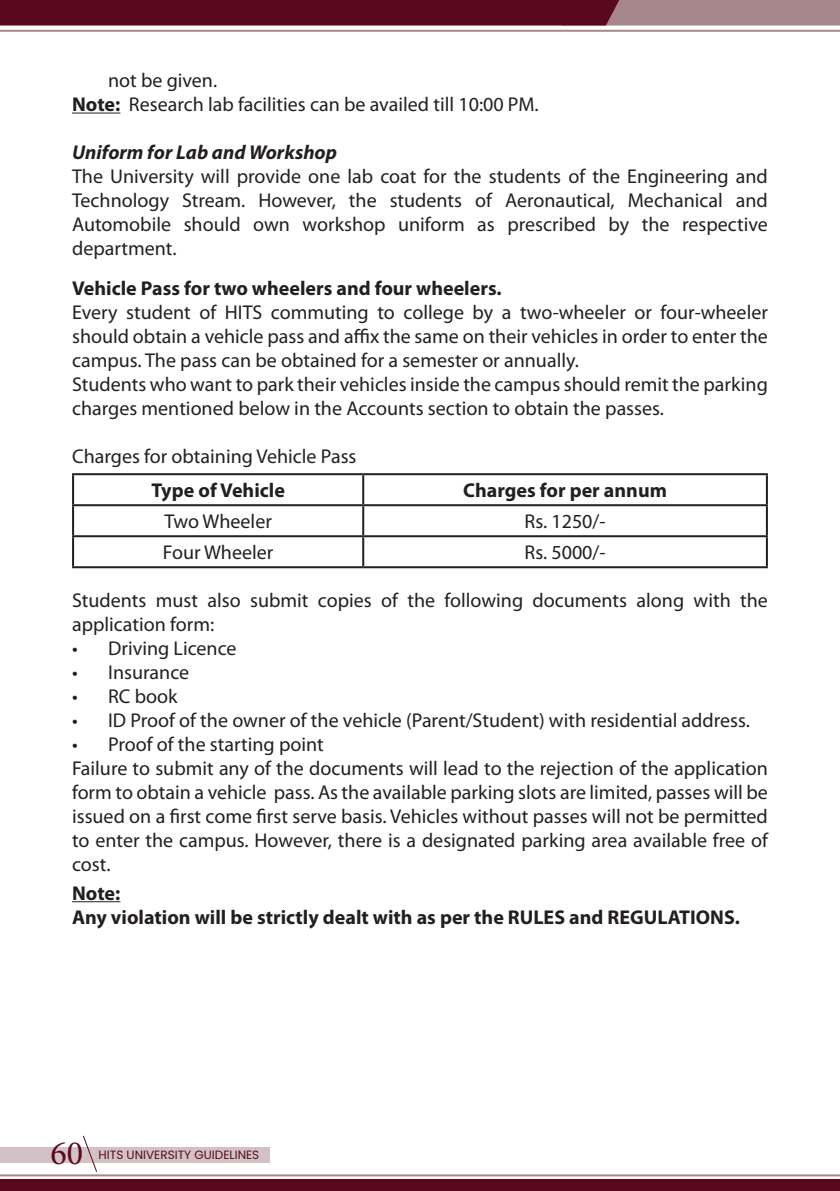
<style>
.page{position:relative;width:840px;height:1191px;background:#fff}
.page>*{position:absolute;margin:0;border:0;box-sizing:border-box;transform-origin:0 0}
.t1{font:34px "Minion Pro";color:#5a081e}
.t2{font:20px/24px "Myriad Pro";color:#231f20;text-align:justify}
.t3{font:700 20px "Myriad Pro";color:#231f20}
.t4{font:italic 700 20px "Myriad Pro";color:#231f20}
.t5{font:12px "Poppins";color:#5a081e}
.s1{font-weight:700}
</style>
<div class="page">
<div style="left:0;top:1147px;width:269px;height:15px;background:#d2c2c5"></div>
<svg style="left:0;top:0;width:839px;height:26px;background:#712d3e"></svg>
<div style="left:0;top:1179px;width:839px;height:12px;background:#5a081e"></div>
<svg style="left:82px;top:1135px;width:16px;height:37px"></svg>
<hr style="left:0;top:1174px;width:839px;height:2px;background:#a6868b">
<hr style="left:0;top:30px;width:839px;height:2px;background:#a6868b">
<hr style="left:72px;top:473px;width:291px;height:2px;background:#231f20">
<hr style="left:72px;top:475px;width:2px;height:29px;background:#231f20">
<hr style="left:363px;top:473px;width:404px;height:2px;background:#231f20">
<hr style="left:362px;top:475px;width:2px;height:29px;background:#231f20">
<hr style="left:765px;top:475px;width:2px;height:29px;background:#231f20">
<hr style="left:72px;top:504px;width:291px;height:2px;background:#231f20">
<hr style="left:72px;top:506px;width:2px;height:29px;background:#231f20">
<hr style="left:363px;top:504px;width:404px;height:2px;background:#231f20">
<hr style="left:362px;top:506px;width:2px;height:29px;background:#231f20">
<hr style="left:765px;top:506px;width:2px;height:29px;background:#231f20">
<hr style="left:72px;top:535px;width:291px;height:2px;background:#231f20">
<hr style="left:72px;top:537px;width:2px;height:29px;background:#231f20">
<hr style="left:363px;top:535px;width:404px;height:2px;background:#231f20">
<hr style="left:362px;top:537px;width:2px;height:29px;background:#231f20">
<hr style="left:765px;top:537px;width:2px;height:29px;background:#231f20">
<hr style="left:72px;top:566px;width:291px;height:2px;background:#231f20">
<hr style="left:363px;top:566px;width:404px;height:2px;background:#231f20">
<hr style="left:72px;top:113px;width:48px;height:1px;background:#231f20">
<hr style="left:72px;top:901px;width:48px;height:1px;background:#231f20">
<p class="t2" style="left:108px;top:68px;width:110px">not be given.</p>
<p class="t2" style="left:72px;top:92px;width:468px"><span class="s1">Note:</span> Research lab facilities can be availed till 10:00 PM.</p>
<p class="t4" style="left:72px;top:139px;width:266px">Uniform for Lab and Workshop</p>
<p class="t2" style="left:72px;top:164px;width:697px">The University will provide one lab coat for the students of the Engineering and Technology Stream. However, the students of Aeronautical, Mechanical and Automobile should own workshop uniform as prescribed by the respective department.</p>
<p class="t3" style="left:72px;top:275px;width:431px">Vehicle Pass for two wheelers and four wheelers.</p>
<p class="t2" style="left:72px;top:300px;width:697px">Every student of HITS commuting to college by a two-wheeler or four-wheeler should obtain a vehicle pass and affix the same on their vehicles in order to enter the campus. The pass can be obtained for a semester or annually.</p>
<p class="t2" style="left:72px;top:372px;width:696px">Students who want to park their vehicles inside the campus should remit the parking charges mentioned below in the Accounts section to obtain the passes.</p>
<p class="t2" style="left:72px;top:444px;width:286px">Charges for obtaining Vehicle Pass</p>
<p class="t3" style="left:151px;top:477px;width:135px">Type of Vehicle</p>
<p class="t3" style="left:463px;top:477px;width:205px">Charges for per annum</p>
<p class="t2" style="left:164px;top:509px;width:109px">Two Wheeler</p>
<p class="t2" style="left:524px;top:509px;width:82px">Rs. 1250/-</p>
<p class="t2" style="left:163px;top:540px;width:112px">Four Wheeler</p>
<p class="t2" style="left:524px;top:540px;width:82px">Rs. 5000/-</p>
<p class="t2" style="left:72px;top:588px;width:697px">Students must also submit copies of the following documents along with the application form:</p>
<p class="t2" style="left:72px;top:636px;width:166px">• Driving Licence</p>
<p class="t2" style="left:72px;top:660px;width:119px">• Insurance</p>
<p class="t2" style="left:72px;top:684px;width:107px">• RC book</p>
<p class="t2" style="left:72px;top:708px;width:679px">• ID Proof of the owner of the vehicle (Parent/Student) with residential address.</p>
<p class="t2" style="left:72px;top:732px;width:253px">• Proof of the starting point</p>
<p class="t2" style="left:72px;top:756px;width:697px">Failure to submit any of the documents will lead to the rejection of the application form to obtain a vehicle pass. As the available parking slots are limited, passes will be issued on a first come first serve basis. Vehicles without passes will not be permitted to enter the campus. However, there is a designated parking area available free of cost.</p>
<p class="t3" style="left:72px;top:880px;width:50px">Note:</p>
<p class="t3" style="left:72px;top:904px;width:669px">Any violation will be strictly dealt with as per the RULES and REGULATIONS.</p>
<h1 class="t1" style="left:51px;top:1130px;width:34px">60</h1>
<p class="t5" style="left:99px;top:1148px;width:162px">HITS UNIVERSITY GUIDELINES</p>
</div>
